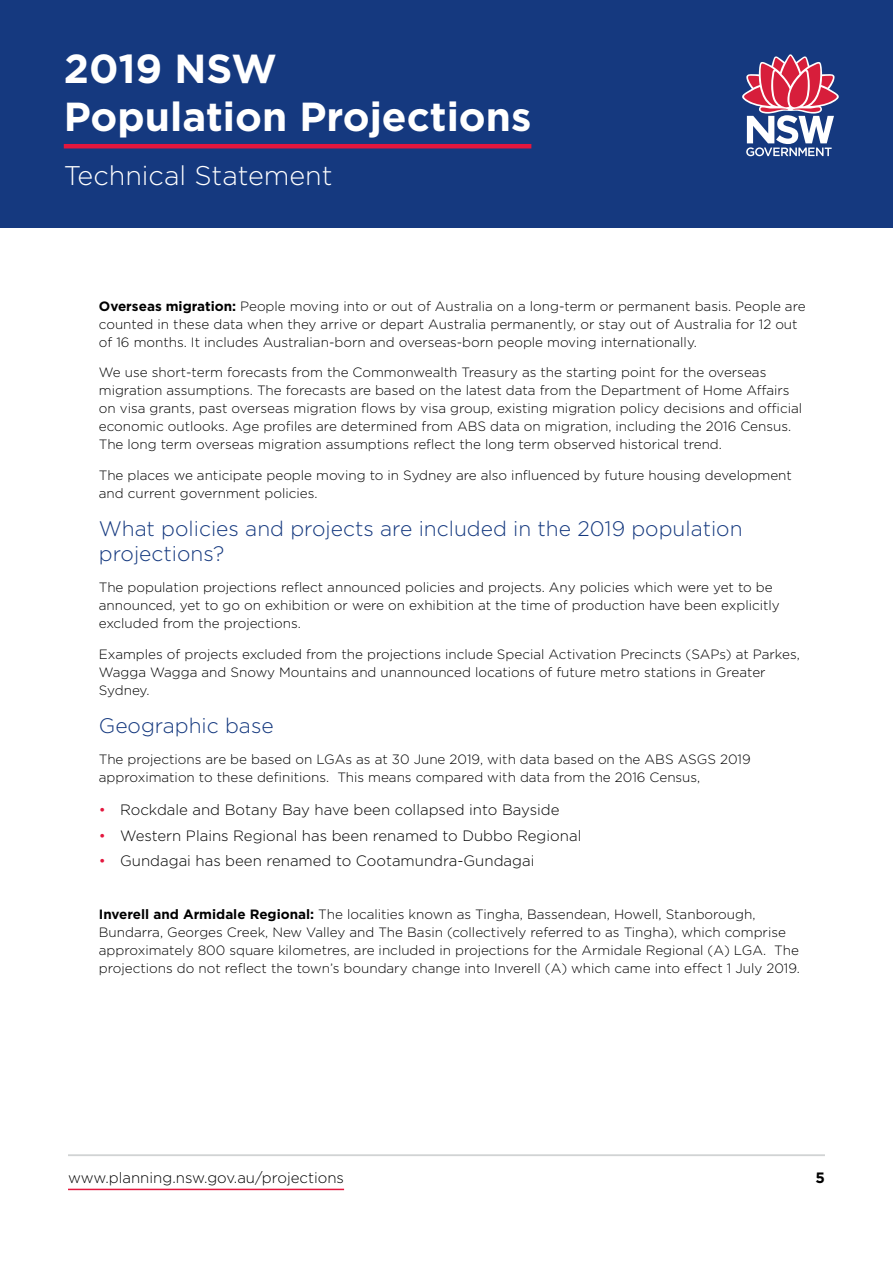
<style>
.page{position:relative;width:893px;height:1263px;background:#fff}
.page>*{position:absolute;margin:0;border:0;box-sizing:border-box;transform-origin:0 0}
.t1{font:300 90px "Gotham";color:#000}
.Heading_1_with_under{font:700 40.5px/48.6px "Gotham";color:#fff}
.Heading_2{font:300 27px "Gotham";color:#fff}
.Heading_3{font:300 21px/25.2px "Gotham";color:#15397f}
.t2{font:300 15px "Gotham";color:#000}
.t3{font:700 15px "Gotham";color:#000}
.body-_Black_text{font:300 13.5px/18px "Gotham";color:#000}
.s1{font-weight:700}
.s2{color:#e3173e}
</style>
<div class="page">
<div style="left:0;top:0;width:893px;height:227px;background:#15397f"></div>
<hr style="left:64px;top:144px;width:467px;height:4px;background:#e3173e">
<svg style="left:742px;top:54px;width:97px;height:102px"></svg>
<hr style="left:68px;top:1154px;width:757px;height:2px;background:#d1d3d4">
<hr style="left:68px;top:1189px;width:276px;height:1px;background:#e3173e">
<h1 class="Heading_1_with_under" style="left:64px;top:44px;width:469px">2019 NSW<br>Population Projections</h1>
<h2 class="Heading_2" style="left:64px;top:159px;width:270px">Technical Statement</h2>
<p class="body-_Black_text" style="left:99px;top:296px;width:708px"><span class="s1">Overseas migration:</span> People moving into or out of Australia on a long-term or permanent basis. People are counted in these data when they arrive or depart Australia permanently, or stay out of Australia for 12 out of 16 months. It includes Australian-born and overseas-born people moving internationally.</p>
<p class="body-_Black_text" style="left:99px;top:363px;width:705px">We use short-term forecasts from the Commonwealth Treasury as the starting point for the overseas migration assumptions. The forecasts are based on the latest data from the Department of Home Affairs on visa grants, past overseas migration flows by visa group, existing migration policy decisions and official economic outlooks. Age profiles are determined from ABS data on migration, including the 2016 Census.<br>The long term overseas migration assumptions reflect the long term observed historical trend.</p>
<p class="body-_Black_text" style="left:99px;top:466px;width:695px">The places we anticipate people moving to in Sydney are also influenced by future housing development and current government policies.</p>
<h3 class="Heading_3" style="left:99px;top:515px;width:645px">What policies and projects are included in the 2019 population projections?</h3>
<p class="body-_Black_text" style="left:99px;top:578px;width:682px">The population projections reflect announced policies and projects. Any policies which were yet to be announced, yet to go on exhibition or were on exhibition at the time of production have been explicitly excluded from the projections.</p>
<p class="body-_Black_text" style="left:99px;top:645px;width:702px">Examples of projects excluded from the projections include Special Activation Precincts (SAPs) at Parkes,<br>Wagga Wagga and Snowy Mountains and unannounced locations of future metro stations in Greater<br>Sydney.</p>
<h3 class="Heading_3" style="left:99px;top:712px;width:176px">Geographic base</h3>
<p class="body-_Black_text" style="left:99px;top:749px;width:653px">The projections are be based on LGAs as at 30 June 2019, with data based on the ABS ASGS 2019 approximation to these definitions. This means compared with data from the 2016 Census,</p>
<p class="t2" style="left:99px;top:800px;width:462px"><span class="s2">•</span> Rockdale and Botany Bay have been collapsed into Bayside</p>
<p class="t2" style="left:99px;top:826px;width:484px"><span class="s2">•</span> Western Plains Regional has been renamed to Dubbo Regional</p>
<p class="t2" style="left:99px;top:851px;width:437px"><span class="s2">•</span> Gundagai has been renamed to Cootamundra-Gundagai</p>
<h1 class="t1" style="left:288px;top:374px;width:325px">DRAFT</h1>
<p class="body-_Black_text" style="left:99px;top:905px;width:703px"><span class="s1">Inverell and Armidale Regional:</span> The localities known as Tingha, Bassendean, Howell, Stanborough, Bundarra, Georges Creek, New Valley and The Basin (collectively referred to as Tingha), which comprise approximately 800 square kilometres, are included in projections for the Armidale Regional (A) LGA. The projections do not reflect the town’s boundary change into Inverell (A) which came into effect 1 July 2019.</p>
<p class="t2" style="left:68px;top:1168px;width:278px">www.planning.nsw.gov.au/projections</p>
<p class="t3" style="left:815px;top:1168px;width:11px">5</p>
</div>
